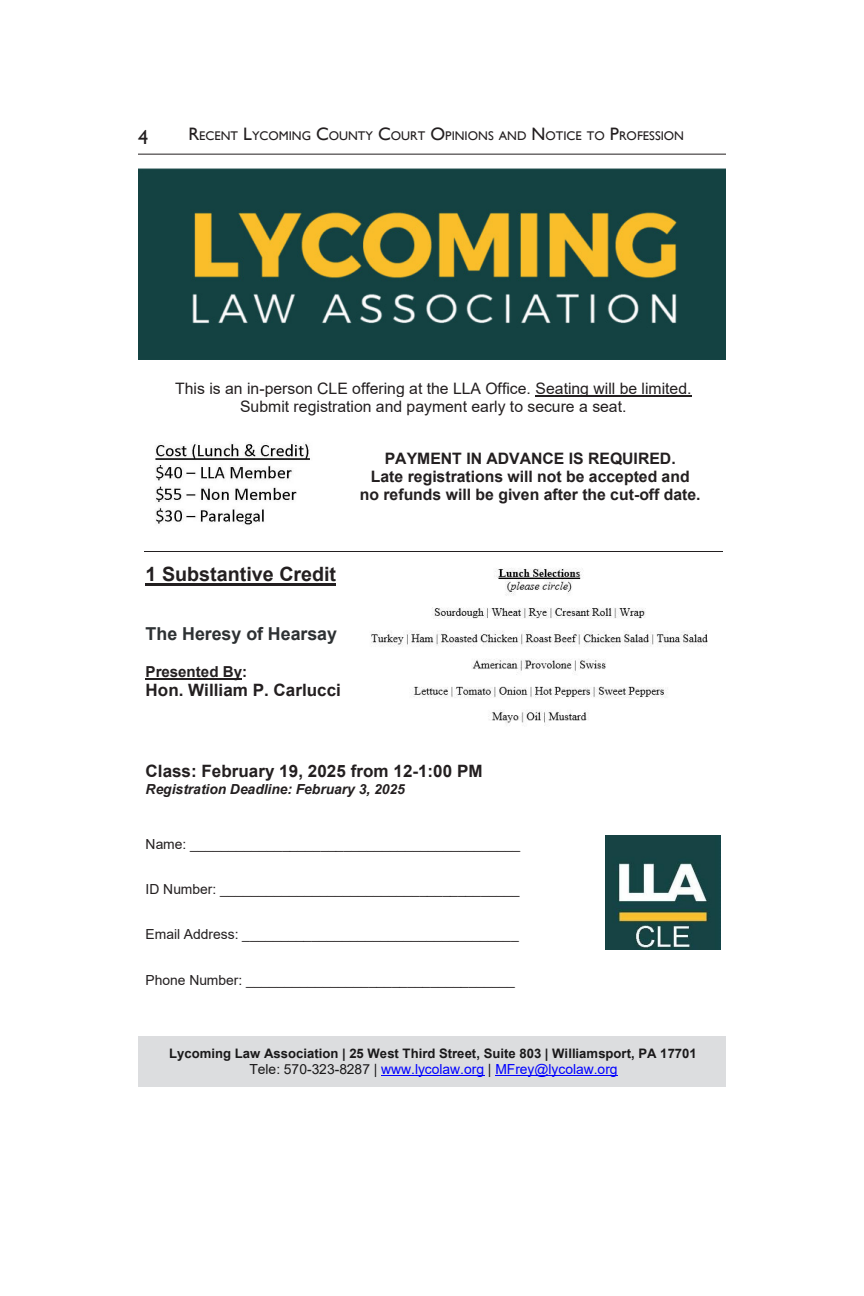
<style>
.page{position:relative;width:864px;height:1296px;background:#fff}
.page>*{position:absolute;margin:0;border:0;box-sizing:border-box;transform-origin:0 0}
.t1{font:20px "Gill Sans";color:#231f20}
.t2{font:700 19.8px "Arial";color:#231f20}
.t3{font:700 17.8px "Arial";color:#2d3133}
.t4{font:700 17px "Arial";color:#231f20}
.t5{font:15.8px/18.2px "Arial";color:#231f20;text-align:center}
.t6{font:700 15.8px/18.2px "Arial";color:#231f20;text-align:center}
.t7{font:700 15.2px "Arial";letter-spacing:-.005em;color:#231f20}
.t8{font:13.8px "Arial";color:#231f20}
.t9{font:13.8px "Arial";color:#00f}
.t10{font:italic 700 13.8px "Arial";color:#231f20}
.t11{font:700 13px "Arial";color:#1a191a}
.t12{font:12.6px "Gill Sans";color:#231f20}
.s1{font-size:18px}
.s2{color:#1a191a}
</style>
<div class="page">
<hr style="left:138px;top:154px;width:588px;height:1px;background:#231f20">
<hr style="left:536px;top:396px;width:156px;height:1px;background:#231f20">
<hr style="left:144px;top:551px;width:579px;height:1px;background:#231f20">
<hr style="left:146px;top:583px;width:190px;height:2px;background:#231f20">
<hr style="left:146px;top:678px;width:96px;height:2px;background:#231f20">
<div style="left:138px;top:1036px;width:588px;height:51px;background:#dcdddf"></div>
<hr style="left:381px;top:1075px;width:103px;height:1px;background:#00f">
<hr style="left:495px;top:1075px;width:123px;height:1px;background:#00f">
<img style="left:138px;top:168px;width:588px;height:192px">
<img style="left:155px;top:443px;width:155px;height:83px">
<img style="left:370px;top:568px;width:338px;height:158px">
<img style="left:606px;top:836px;width:114px;height:114px">
<h1 class="t1" style="left:138px;top:125px;width:11px">4</h1>
<p class="t12" style="left:188px;top:128px;width:497px"><span class="s1">R</span>ECENT <span class="s1">L</span>YCOMING <span class="s1">C</span>OUNTY <span class="s1">C</span>OURT <span class="s1">O</span>PINIONS AND <span class="s1">N</span>OTICE TO <span class="s1">P</span>ROFESSION</p>
<p class="t5" style="left:175px;top:379px;width:518px">This is an in-person CLE offering at the LLA Office. Seating will be limited.<br>Submit registration and payment early to secure a seat.</p>
<p class="t6" style="left:360px;top:449px;width:342px">PAYMENT IN ADVANCE IS REQUIRED.<br>Late registrations will not be accepted and no refunds will be given after the cut-off date.</p>
<p class="t2" style="left:146px;top:560px;width:192px">1 Substantive Credit</p>
<p class="t3" style="left:146px;top:621px;width:193px">The Heresy of Hearsay</p>
<p class="t7" style="left:146px;top:660px;width:103px">Presented By:</p>
<p class="t4" style="left:146px;top:678px;width:197px">Hon. William P. Carlucci</p>
<p class="t4" style="left:146px;top:759px;width:339px">Class: February 19, 2025 from 12-1:00 PM</p>
<p class="t10" style="left:146px;top:780px;width:261px">Registration Deadline: February 3, 2025</p>
<p class="t8" style="left:146px;top:834px;width:376px">Name: ___________________________________________</p>
<p class="t8" style="left:146px;top:879px;width:375px">ID Number: _______________________________________</p>
<p class="t8" style="left:146px;top:925px;width:375px">Email Address: ____________________________________</p>
<p class="t8" style="left:146px;top:970px;width:371px">Phone Number: ___________________________________</p>
<p class="t11" style="left:169px;top:1044px;width:529px">Lycoming Law Association | 25 West Third Street, Suite 803 | Williamsport, PA 17701</p>
<p class="t9" style="left:249px;top:1059px;width:370px"><span class="s2">Tele: 570-323-8287 |</span> www.lycolaw.org <span class="s2">|</span> MFrey@lycolaw.org</p>
</div>
